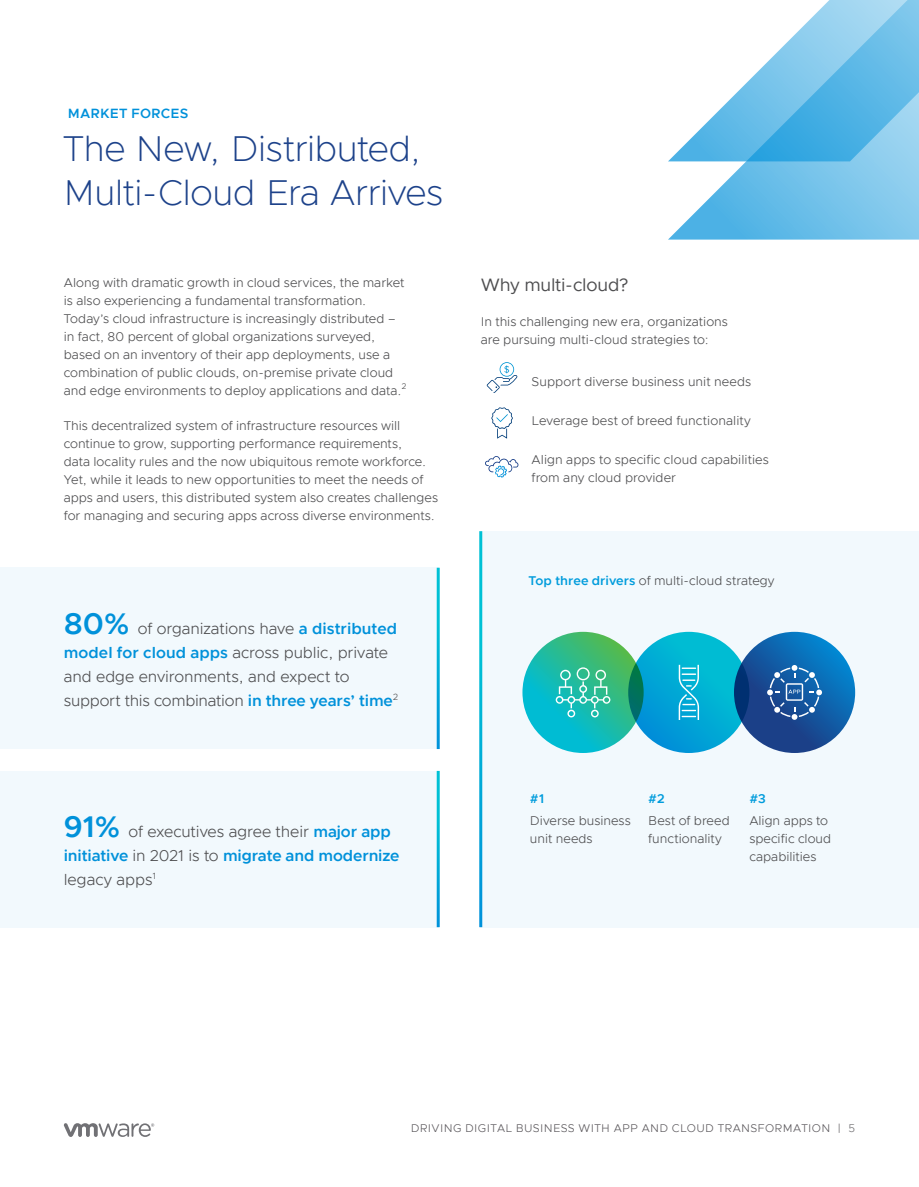
<style>
.page{position:relative;width:919px;height:1187px;background:#fff}
.page>*{position:absolute;margin:0;border:0;box-sizing:border-box;transform-origin:0 0}
.t1{font:200 36px/43.5px "Metropolis";letter-spacing:-.015em;color:#1d428a}
.t2{font:18px "Metropolis";letter-spacing:-.015em;color:#4d4d4f}
.t3{font:300 15.75px/24px "Metropolis";letter-spacing:-.005em;color:#4d4d4f}
.t4{font:600 13.5px "Metropolis";letter-spacing:.01em;color:#0091da}
.t5{font:300 12.75px/18px "Metropolis";color:#4d4d4f}
.t6{font:600 12.75px "Metropolis";color:#009cdc}
.t7{font:300 11.25px "Metropolis";letter-spacing:.03em;color:#5a575b}
.t8{font:300 8.25px "Metropolis";color:#4d4d4f}
.s1{font-weight:600;font-size:30px;color:#0091da}
.s2{font-weight:600;color:#0091da}
.s3{font-weight:600;color:#009cdc}
.s4{color:#717073}
</style>
<div class="page">
<svg style="left:64px;top:1123px;width:90px;height:13px"></svg>
<div style="left:0;top:567px;width:438px;height:182px;background:#f2f9fd"></div>
<hr style="left:436px;top:567px;width:3px;height:182px;background:#fff">
<svg style="left:485px;top:456px;width:33px;height:21px"></svg>
<svg style="left:491px;top:407px;width:22px;height:31px"></svg>
<svg style="left:486px;top:362px;width:31px;height:31px"></svg>
<div style="left:0;top:770px;width:438px;height:157px;background:#f2f9fd"></div>
<hr style="left:436px;top:770px;width:3px;height:157px;background:#fff">
<div style="left:480px;top:531px;width:438px;height:396px;background:#f2f9fd"></div>
<hr style="left:479px;top:531px;width:3px;height:396px;background:#fff">
<svg style="left:522px;top:631px;width:121px;height:122px;background:#22bca2"></svg>
<svg style="left:734px;top:631px;width:121px;height:122px;background:#145da5"></svg>
<svg style="left:628px;top:631px;width:121px;height:122px;background:#02a1c7"></svg>
<svg style="left:767px;top:665px;width:55px;height:54px;background:#3b72af"></svg>
<svg style="left:678px;top:664px;width:21px;height:56px"></svg>
<svg style="left:555px;top:667px;width:55px;height:50px;background:#47c7b1"></svg>
<svg style="left:668px;top:0;width:250px;height:239px"></svg>
<p class="t4" style="left:68px;top:104px;width:122px">MARKET FORCES</p>
<h1 class="t1" style="left:64px;top:127px;width:381px">The New, Distributed,<br>Multi-Cloud Era Arrives</h1>
<p class="t5" style="left:64px;top:273px;width:342px">Along with dramatic growth in cloud services, the market is also experiencing a fundamental transformation.<br>Today’s cloud infrastructure is increasingly distributed – in fact, 80 percent of global organizations surveyed, based on an inventory of their app deployments, use a combination of public clouds, on-premise private cloud and edge environments to deploy applications and data.</p>
<p class="t8" style="left:402px;top:381px;width:6px">2</p>
<p class="t5" style="left:64px;top:416px;width:376px">This decentralized system of infrastructure resources will continue to grow, supporting performance requirements,<br>data locality rules and the now ubiquitous remote workforce.<br>Yet, while it leads to new opportunities to meet the needs of apps and users, this distributed system also creates challenges for managing and securing apps across diverse environments.</p>
<p class="t3" style="left:64px;top:616px;width:336px"><span class="s1">80%</span> of organizations have <span class="s2">a distributed model for cloud apps</span> across public, private and edge environments, and expect to support this combination <span class="s2">in three years’ time</span><sup>2</sup></p>
<p class="t3" style="left:64px;top:819px;width:337px"><span class="s1">91%</span> of executives agree their <span class="s2">major app initiative</span> in 2021 is to <span class="s2">migrate and modernize </span>legacy apps<sup>1</sup></p>
<h2 class="t2" style="left:480px;top:273px;width:149px">Why multi-cloud?</h2>
<p class="t5" style="left:480px;top:312px;width:249px">In this challenging new era, organizations are pursuing multi-cloud strategies to:</p>
<p class="t5" style="left:531px;top:372px;width:221px">Support diverse business unit needs</p>
<p class="t5" style="left:531px;top:411px;width:221px">Leverage best of breed functionality</p>
<p class="t5" style="left:531px;top:451px;width:239px">Align apps to specific cloud capabilities from any cloud provider</p>
<p class="t5" style="left:528px;top:572px;width:248px"><span class="s3">Top three drivers</span> of multi-cloud strategy</p>
<p class="t6" style="left:530px;top:790px;width:16px">#1</p>
<p class="t5" style="left:530px;top:812px;width:102px">Diverse business unit needs</p>
<p class="t6" style="left:648px;top:790px;width:18px">#2</p>
<p class="t5" style="left:648px;top:812px;width:83px">Best of breed functionality</p>
<p class="t6" style="left:749px;top:790px;width:18px">#3</p>
<p class="t5" style="left:749px;top:812px;width:83px">Align apps to specific cloud capabilities</p>
<p class="t7" style="left:411px;top:1121px;width:446px">DRIVING DIGITAL BUSINESS WITH APP AND CLOUD TRANSFORMATION | <span class="s4">5</span></p>
</div>
